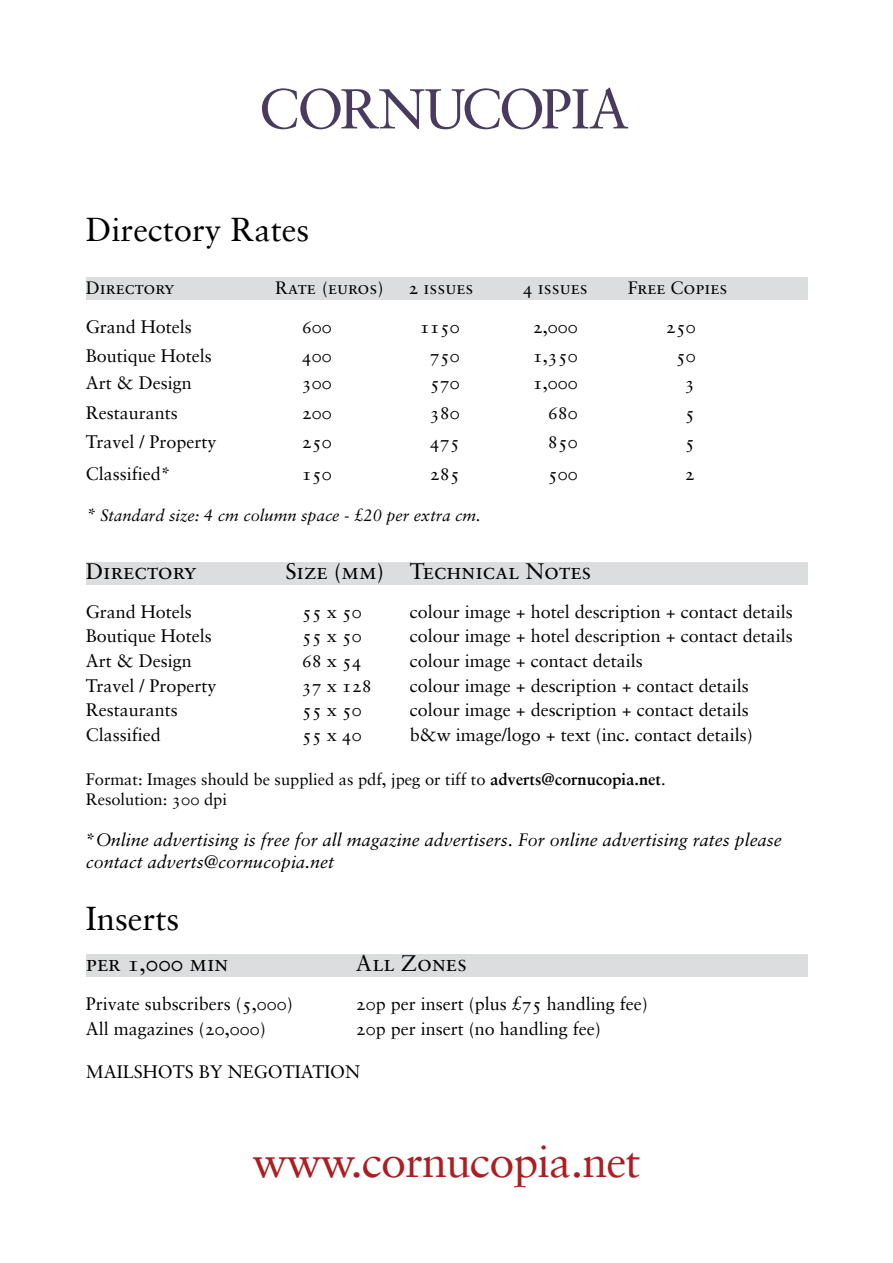
<style>
.page{position:relative;width:893px;height:1263px;background:#fff}
.page>*{position:absolute;margin:0;border:0;box-sizing:border-box;transform-origin:0 0}
.t1{font:56.25px "Sabon Turk Roman SC";letter-spacing:-.04em;color:#493b5e}
.t2{font:45px "Sabon Pro OSF";letter-spacing:-.02em;color:#ac1e22}
.t3{font:33px "Sabon Pro OSF";color:#000}
.t4{font:22.5px "Sabon Turk Roman SC";color:#000}
.t5{font:18px "Sabon Pro OSF";color:#000}
.t6{font:italic 18px/21.6px "Sabon Turk";color:#000}
.t7{font:18px "Sabon Turk Roman SC";color:#000}
.t8{font:16.5px/19.8px "Sabon Pro OSF";color:#000}
.t9{font:italic 16.5px "Sabon Turk";color:#000}
.s1{font-size:18px}
.s2{font-weight:700}
.s3{font-family:"Sabon Pro OSF";font-style:normal}
</style>
<div class="page">
<div style="left:86px;top:277px;width:722px;height:23px;background:#dcddde"></div>
<div style="left:86px;top:562px;width:721px;height:23px;background:#dcddde"></div>
<div style="left:86px;top:954px;width:721px;height:23px;background:#dcddde"></div>
<h1 class="t1" style="left:259px;top:76px;width:372px">CORNUCOPIA</h1>
<h3 class="t3" style="left:86px;top:209px;width:225px">Directory Rates</h3>
<p class="t7" style="left:86px;top:277px;width:90px">Directory</p>
<p class="t7" style="left:275px;top:277px;width:110px">Rate (euros)</p>
<p class="t7" style="left:409px;top:277px;width:66px">2 issues</p>
<p class="t7" style="left:523px;top:277px;width:66px">4 issues</p>
<p class="t7" style="left:628px;top:277px;width:101px">Free Copies</p>
<p class="t5" style="left:86px;top:315px;width:108px">Grand Hotels</p>
<p class="t5" style="left:302px;top:315px;width:32px">600</p>
<p class="t5" style="left:420px;top:315px;width:42px">1150</p>
<p class="t5" style="left:533px;top:315px;width:47px">2,000</p>
<p class="t5" style="left:666px;top:315px;width:32px">250</p>
<p class="t5" style="left:86px;top:344px;width:128px">Boutique Hotels</p>
<p class="t5" style="left:302px;top:344px;width:32px">400</p>
<p class="t5" style="left:430px;top:344px;width:32px">750</p>
<p class="t5" style="left:533px;top:344px;width:47px">1,350</p>
<p class="t5" style="left:676px;top:344px;width:22px">50</p>
<p class="t5" style="left:86px;top:372px;width:107px">Art &amp; Design</p>
<p class="t5" style="left:302px;top:372px;width:32px">300</p>
<p class="t5" style="left:430px;top:372px;width:32px">570</p>
<p class="t5" style="left:533px;top:372px;width:47px">1,000</p>
<p class="t5" style="left:685px;top:372px;width:12px">3</p>
<p class="t5" style="left:86px;top:401px;width:93px">Restaurants</p>
<p class="t5" style="left:302px;top:401px;width:32px">200</p>
<p class="t5" style="left:430px;top:401px;width:32px">380</p>
<p class="t5" style="left:548px;top:401px;width:32px">680</p>
<p class="t5" style="left:685px;top:401px;width:12px">5</p>
<p class="t5" style="left:86px;top:431px;width:132px">Travel / Property</p>
<p class="t5" style="left:302px;top:431px;width:32px">250</p>
<p class="t5" style="left:430px;top:431px;width:32px">475</p>
<p class="t5" style="left:548px;top:431px;width:32px">850</p>
<p class="t5" style="left:685px;top:431px;width:12px">5</p>
<p class="t5" style="left:86px;top:463px;width:87px">Classified*</p>
<p class="t5" style="left:302px;top:463px;width:32px">150</p>
<p class="t5" style="left:430px;top:463px;width:32px">285</p>
<p class="t5" style="left:548px;top:463px;width:32px">500</p>
<p class="t5" style="left:685px;top:463px;width:12px">2</p>
<p class="t9" style="left:86px;top:505px;width:397px"><span class="s1">*</span> Standard size: 4 cm column space - £20 per extra cm.</p>
<p class="t4" style="left:86px;top:558px;width:112px">Directory</p>
<p class="t4" style="left:285px;top:558px;width:308px">Size (mm) Technical Notes</p>
<p class="t5" style="left:86px;top:600px;width:108px">Grand Hotels</p>
<p class="t5" style="left:302px;top:600px;width:62px">55 x 50</p>
<p class="t5" style="left:410px;top:600px;width:385px">colour image + hotel description + contact details</p>
<p class="t5" style="left:86px;top:625px;width:128px">Boutique Hotels</p>
<p class="t5" style="left:302px;top:625px;width:62px">55 x 50</p>
<p class="t5" style="left:410px;top:625px;width:385px">colour image + hotel description + contact details</p>
<p class="t5" style="left:86px;top:649px;width:107px">Art &amp; Design</p>
<p class="t5" style="left:302px;top:649px;width:62px">68 x 54</p>
<p class="t5" style="left:410px;top:649px;width:235px">colour image + contact details</p>
<p class="t5" style="left:86px;top:674px;width:132px">Travel / Property</p>
<p class="t5" style="left:302px;top:674px;width:72px">37 x 128</p>
<p class="t5" style="left:410px;top:674px;width:341px">colour image + description + contact details</p>
<p class="t5" style="left:86px;top:699px;width:93px">Restaurants</p>
<p class="t5" style="left:302px;top:699px;width:62px">55 x 50</p>
<p class="t5" style="left:410px;top:699px;width:341px">colour image + description + contact details</p>
<p class="t5" style="left:86px;top:723px;width:77px">Classified</p>
<p class="t5" style="left:302px;top:723px;width:62px">55 x 40</p>
<p class="t5" style="left:410px;top:723px;width:345px">b&amp;w image/logo + text (inc. contact details)</p>
<p class="t8" style="left:86px;top:769px;width:581px">Format: Images should be supplied as pdf, jpeg or tiff to <span class="s2">adverts@cornucopia.net</span>.<br>Resolution: 300 dpi</p>
<p class="t6" style="left:86px;top:829px;width:698px"><span class="s3">*</span>Online advertising is free for all magazine advertisers<span class="s3">.</span> For online advertising rates please contact adverts@cornucopia.net</p>
<h3 class="t3" style="left:86px;top:898px;width:95px">Inserts</h3>
<p class="t4" style="left:86px;top:950px;width:144px">per 1,000 min</p>
<p class="t4" style="left:356px;top:950px;width:113px">All Zones</p>
<p class="t5" style="left:86px;top:992px;width:209px">Private subscribers (5,000)</p>
<p class="t5" style="left:356px;top:992px;width:294px">20p per insert (plus £75 handling fee)</p>
<p class="t5" style="left:86px;top:1017px;width:181px">All magazines (20,000)</p>
<p class="t5" style="left:356px;top:1017px;width:247px">20p per insert (no handling fee)</p>
<p class="t5" style="left:86px;top:1060px;width:276px">MAILSHOTS BY NEGOTIATION</p>
<h2 class="t2" style="left:252px;top:1133px;width:390px">www.cornucopia.net</h2>
</div>
